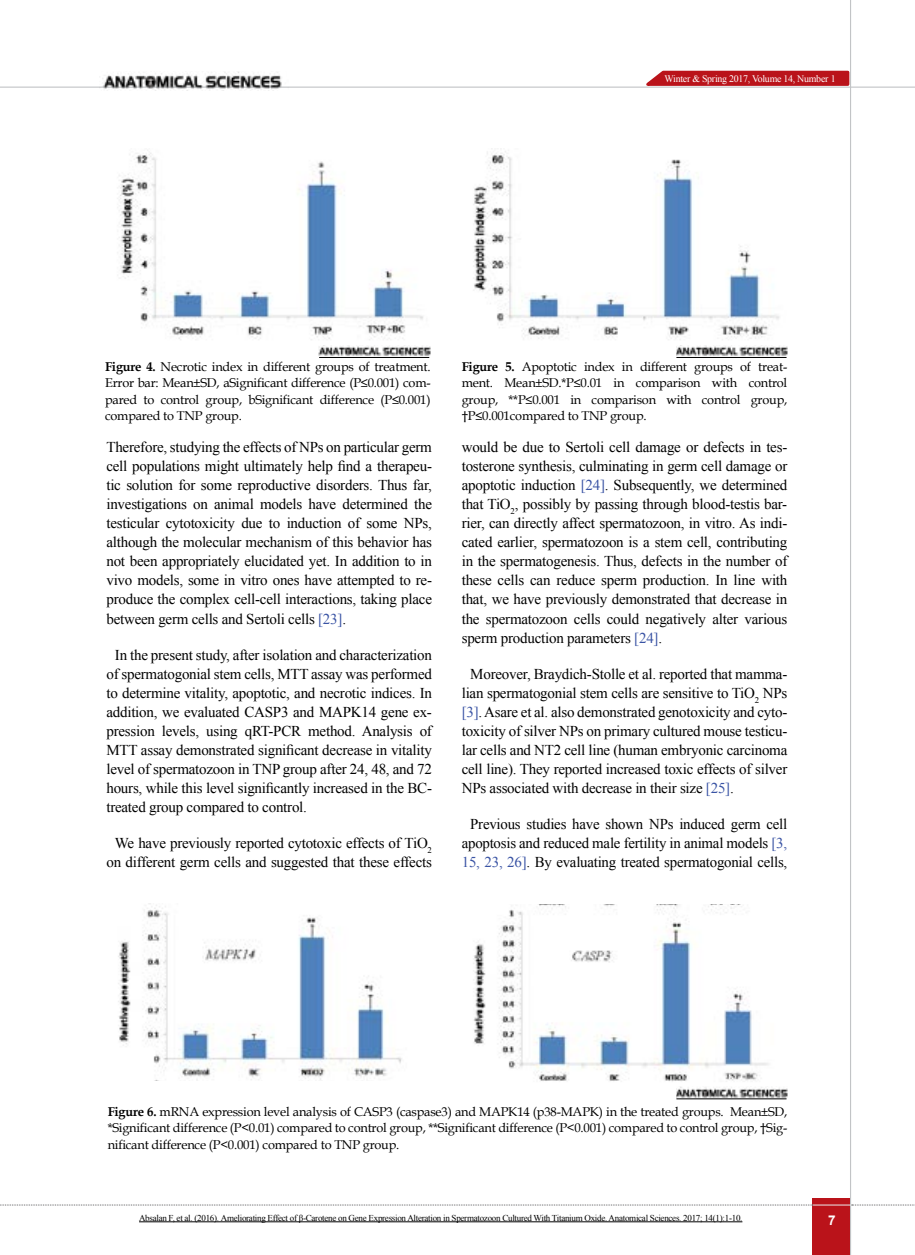
<style>
.page{position:relative;width:915px;height:1255px;background:#fff}
.page>*{position:absolute;margin:0;border:0;box-sizing:border-box;transform-origin:0 0}
.t1{font:15px/19px "Times New Roman";letter-spacing:-.015em;color:#000;text-align:justify}
.t2{font:700 13.5px "Arial";color:#fff}
.t3{font:12.75px/16.5px "Book Antiqua";letter-spacing:-.015em;color:#000;text-align:justify}
.t4{font:10.05px "Times New Roman";letter-spacing:-.025em;color:#fff}
.t5{font:9px "Times New Roman";letter-spacing:-.03em;color:#000}
.s1{font-weight:700}
.s2{color:#3953a4}
</style>
<div class="page">
<div style="left:812px;top:1198px;width:38px;height:56px;background:#ba131a"></div>
<hr style="left:849px;top:0;width:1px;height:1254px;background:#c2c4c6">
<hr style="left:0;top:87px;width:914px;height:1px;background:#c2c4c6">
<hr style="left:812px;top:1204px;width:38px;height:1px;background:#ebebec">
<svg style="left:0;top:1204px;width:812px;height:1px"></svg>
<svg style="left:851px;top:1204px;width:64px;height:1px"></svg>
<svg style="left:638px;top:69px;width:212px;height:18px;background:#c7454b"></svg>
<img style="left:318px;top:345px;width:112px;height:12px">
<hr style="left:319px;top:357px;width:110px;height:1px;background:#000">
<img style="left:117px;top:150px;width:306px;height:190px">
<img style="left:676px;top:345px;width:111px;height:12px">
<hr style="left:676px;top:357px;width:110px;height:1px;background:#000">
<img style="left:473px;top:151px;width:307px;height:188px">
<img style="left:118px;top:903px;width:284px;height:177px">
<img style="left:473px;top:904px;width:296px;height:178px">
<img style="left:676px;top:1086px;width:111px;height:12px">
<hr style="left:676px;top:1098px;width:110px;height:1px;background:#000">
<hr style="left:139px;top:1221px;width:603px;height:1px;background:#000">
<img style="left:99px;top:72px;width:189px;height:18px">
<p class="t4" style="left:664px;top:72px;width:173px">Winter &amp; Spring 2017, Volume 14, Number 1</p>
<p class="t3" style="left:105px;top:358px;width:327px"><span class="s1">Figure 4.</span> Necrotic index in different groups of treatment.<br>Error bar: Mean±SD, aSignificant difference (P≤0.001) com&shy;pared to control group, bSignificant difference (P≤0.001) compared to TNP group.</p>
<p class="t3" style="left:461px;top:358px;width:327px"><span class="s1">Figure 5.</span> Apoptotic index in different groups of treat&shy;ment. Mean±SD.*P≤0.01 in comparison with control group, **P≤0.001 in comparison with control group, †P≤0.001compared to TNP group.</p>
<p class="t1" style="left:106px;top:437px;width:327px">Therefore, studying the effects of NPs on particular germ cell populations might ultimately help find a therapeu&shy;tic solution for some reproductive disorders. Thus far, investigations on animal models have determined the testicular cytotoxicity due to induction of some NPs, although the molecular mechanism of this behavior has not been appropriately elucidated yet. In addition to in vivo models, some in vitro ones have attempted to re&shy;produce the complex cell-cell interactions, taking place between germ cells and Sertoli cells <span class="s2">[23]</span>.</p>
<p class="t1" style="left:106px;top:644px;width:327px;text-indent:9px">In the present study, after isolation and characterization of spermatogonial stem cells, MTT assay was performed to determine vitality, apoptotic, and necrotic indices. In addition, we evaluated CASP3 and MAPK14 gene ex&shy;pression levels, using qRT-PCR method. Analysis of MTT assay demonstrated significant decrease in vitality level of spermatozoon in TNP group after 24, 48, and 72 hours, while this level significantly increased in the BC&shy;treated group compared to control.</p>
<p class="t1" style="left:106px;top:833px;width:327px;text-align:center">We have previously reported cytotoxic effects of TiO<sub>2 </sub>on different germ cells and suggested that these effects</p>
<p class="t1" style="left:461px;top:437px;width:327px">would be due to Sertoli cell damage or defects in tes&shy;tosterone synthesis, culminating in germ cell damage or apoptotic induction <span class="s2">[24]</span>. Subsequently, we determined that TiO<sub>2</sub>, possibly by passing through blood-testis bar&shy;rier, can directly affect spermatozoon, in vitro. As indi&shy;cated earlier, spermatozoon is a stem cell, contributing in the spermatogenesis. Thus, defects in the number of these cells can reduce sperm production. In line with that, we have previously demonstrated that decrease in the spermatozoon cells could negatively alter various sperm production parameters <span class="s2">[24]</span>.</p>
<p class="t1" style="left:461px;top:664px;width:327px;text-indent:9px">Moreover, Braydich-Stolle et al. reported that mamma&shy;lian spermatogonial stem cells are sensitive to TiO<sub>2</sub> NPs <span class="s2">[3]</span>. Asare et al. also demonstrated genotoxicity and cyto&shy;toxicity of silver NPs on primary cultured mouse testicu&shy;lar cells and NT2 cell line (human embryonic carcinoma cell line). They reported increased toxic effects of silver NPs associated with decrease in their size <span class="s2">[25]</span>.</p>
<p class="t1" style="left:461px;top:814px;width:327px;text-align:center">Previous studies have shown NPs induced germ cell apoptosis and reduced male fertility in animal models <span class="s2">[3,<br>15, 23, 26]</span>. By evaluating treated spermatogonial cells,</p>
<p class="t3" style="left:108px;top:1102px;width:681px"><span class="s1">Figure 6.</span> mRNA expression level analysis of CASP3 (caspase3) and MAPK14 (p38-MAPK) in the treated groups. Mean±SD, *Significant difference (P&lt;0.01) compared to control group, **Significant difference (P&lt;0.001) compared to control group, †Sig&shy;nificant difference (P&lt;0.001) compared to TNP group.</p>
<p class="t5" style="left:139px;top:1211px;width:604px">Absalan F, et al. (2016). Ameliorating Effect of β-Carotene on Gene Expression Alteration in Spermatozoon Cultured With Titanium Oxide. Anatomical Sciences. 2017; 14(1):1-10.</p>
<p class="t2" style="left:827px;top:1210px;width:9px">7</p>
</div>
